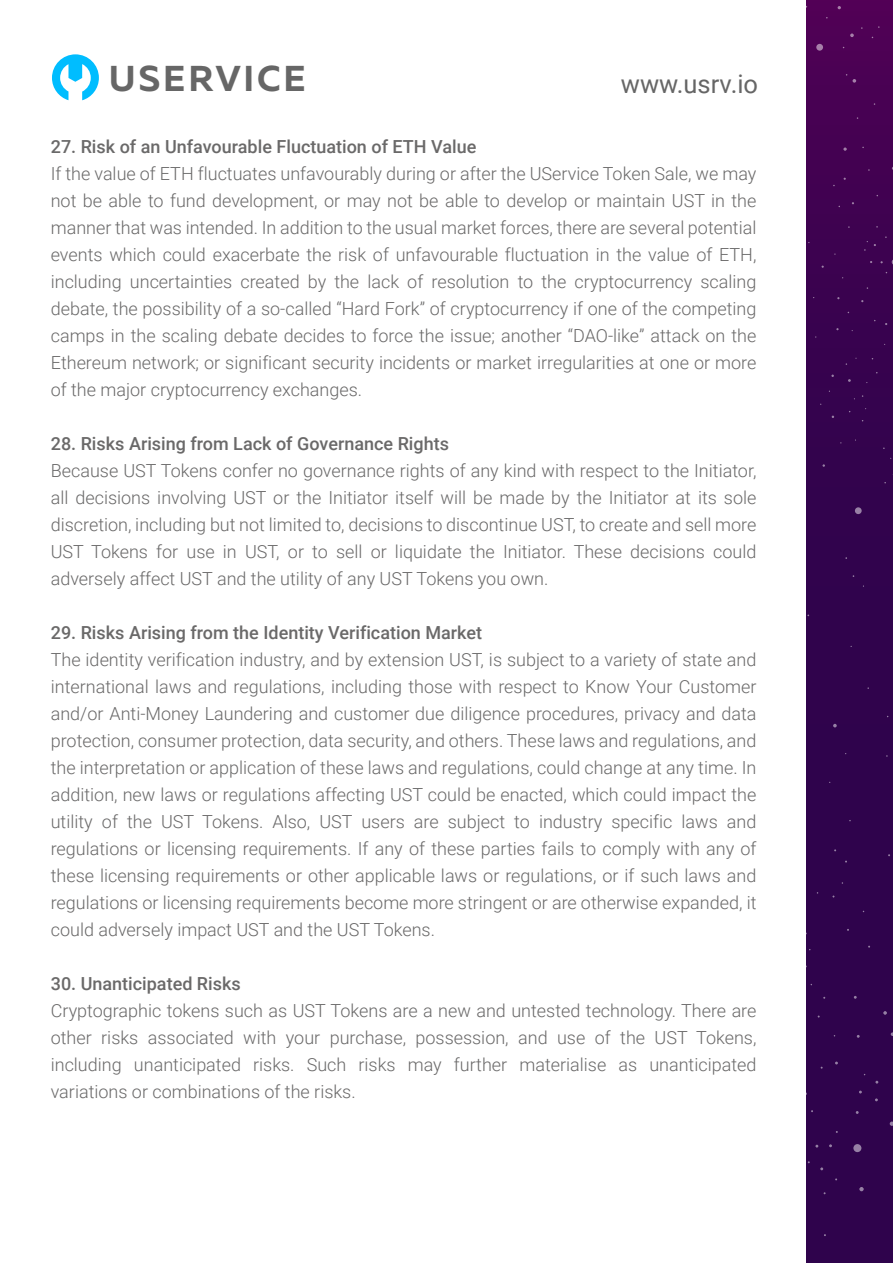
<style>
.page{position:relative;width:893px;height:1263px;background:#fff}
.page>*{position:absolute;margin:0;border:0;box-sizing:border-box;transform-origin:0 0}
.t1{font:700 35.85px "Muller";letter-spacing:.075em;color:#666}
.t2{font:25.5px "Roboto";color:#666}
.t3{font:300 18px/27px "Roboto";color:#6a6969;text-align:justify}
.t4{font:500 18px "Roboto";color:#6a6969}
</style>
<div class="page">
<div style="left:806px;top:1px;width:87px;height:1262px;background:linear-gradient(to bottom,#430252,#28044a)"></div>
<svg style="left:833px;top:724px;width:4px;height:3px"></svg>
<svg style="left:883px;top:1011px;width:4px;height:4px"></svg>
<svg style="left:890px;top:1121px;width:3px;height:5px"></svg>
<svg style="left:859px;top:1187px;width:5px;height:4px"></svg>
<div style="left:853px;top:1144px;width:8px;height:8px;background:#9680a5;border-radius:50%"></div>
<svg style="left:843px;top:147px;width:4px;height:4px"></svg>
<svg style="left:850px;top:33px;width:4px;height:4px"></svg>
<svg style="left:846px;top:74px;width:10px;height:9px"></svg>
<div style="left:816px;top:44px;width:7px;height:7px;background:#a67fa9;border-radius:50%"></div>
<div style="left:855px;top:507px;width:7px;height:7px;background:#9880a5;border-radius:50%"></div>
<svg style="left:52px;top:54px;width:47px;height:46px"></svg>
<h1 class="t1" style="left:109px;top:56px;width:198px">USERVICE</h1>
<h2 class="t2" style="left:621px;top:66px;width:139px">www.usrv.io</h2>
<p class="t4" style="left:51px;top:134px;width:427px">27. Risk of an Unfavourable Fluctuation of ETH Value</p>
<p class="t3" style="left:51px;top:160px;width:707px">If the value of ETH fluctuates unfavourably during or after the UService Token Sale, we may not be able to fund development, or may not be able to develop or maintain UST in the manner that was intended. In addition to the usual market forces, there are several potential events which could exacerbate the risk of unfavourable fluctuation in the value of ETH, including uncertainties created by the lack of resolution to the cryptocurrency scaling debate, the possibility of a so-called “Hard Fork” of cryptocurrency if one of the competing camps in the scaling debate decides to force the issue; another “DAO-like” attack on the Ethereum network; or significant security incidents or market irregularities at one or more of the major cryptocurrency exchanges.</p>
<p class="t4" style="left:51px;top:431px;width:400px">28. Risks Arising from Lack of Governance Rights</p>
<p class="t3" style="left:51px;top:457px;width:707px">Because UST Tokens confer no governance rights of any kind with respect to the Initiator, all decisions involving UST or the Initiator itself will be made by the Initiator at its sole discretion, including but not limited to, decisions to discontinue UST, to create and sell more UST Tokens for use in UST, or to sell or liquidate the Initiator. These decisions could adversely affect UST and the utility of any UST Tokens you own.</p>
<p class="t4" style="left:51px;top:620px;width:433px">29. Risks Arising from the Identity Verification Market</p>
<p class="t3" style="left:51px;top:646px;width:707px">The identity verification industry, and by extension UST, is subject to a variety of state and international laws and regulations, including those with respect to Know Your Customer and/or Anti-Money Laundering and customer due diligence procedures, privacy and data protection, consumer protection, data security, and others. These laws and regulations, and the interpretation or application of these laws and regulations, could change at any time. In addition, new laws or regulations affecting UST could be enacted, which could impact the utility of the UST Tokens. Also, UST users are subject to industry specific laws and regulations or licensing requirements. If any of these parties fails to comply with any of these licensing requirements or other applicable laws or regulations, or if such laws and regulations or licensing requirements become more stringent or are otherwise expanded, it could adversely impact UST and the UST Tokens.</p>
<p class="t4" style="left:51px;top:971px;width:191px">30. Unanticipated Risks</p>
<p class="t3" style="left:51px;top:997px;width:707px">Cryptographic tokens such as UST Tokens are a new and untested technology. There are other risks associated with your purchase, possession, and use of the UST Tokens, including unanticipated risks. Such risks may further materialise as unanticipated variations or combinations of the risks.</p>
</div>
